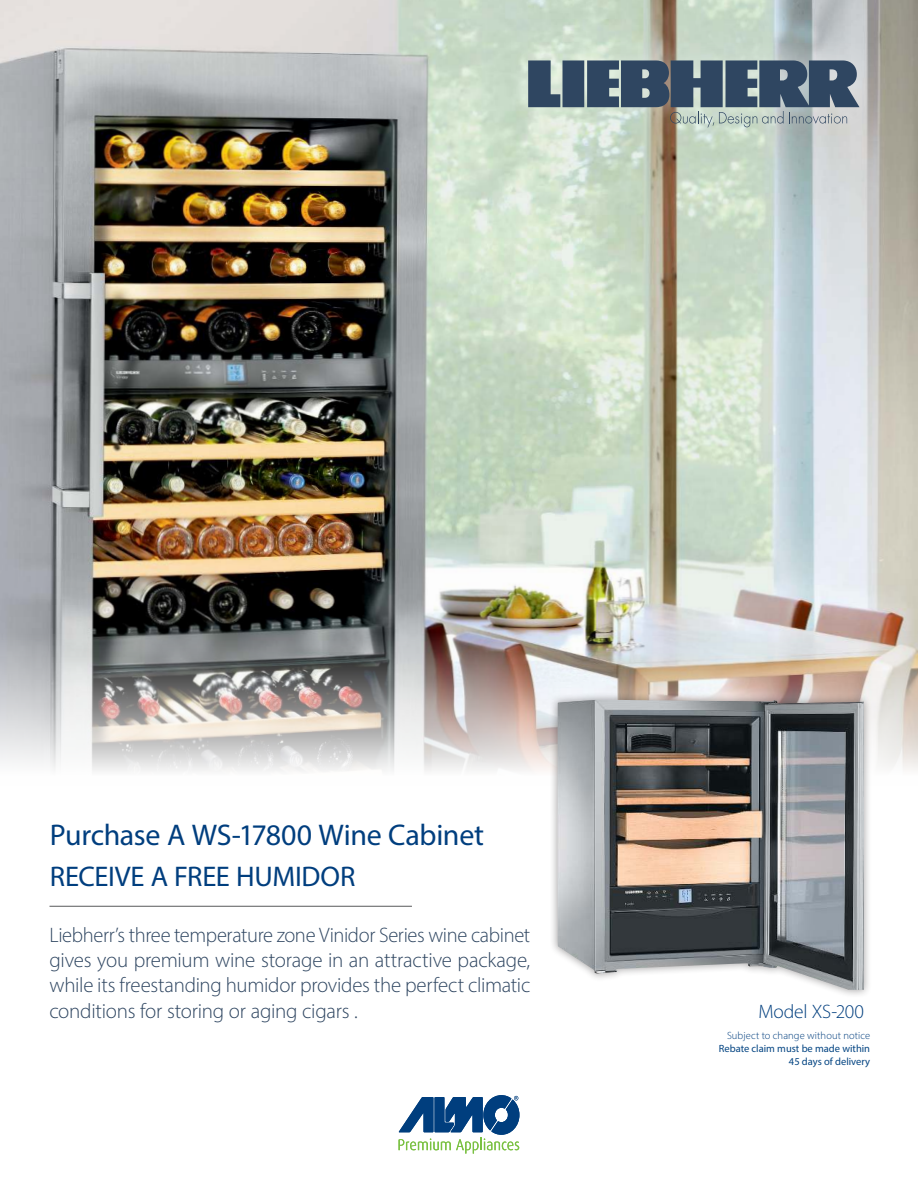
<style>
.page{position:relative;width:918px;height:1188px;background:#fff}
.page>*{position:absolute;margin:0;border:0;box-sizing:border-box;transform-origin:0 0}
.t1{font:30px "Myriad Pro";letter-spacing:-.015em;color:#003e7e}
.t2{font:28.5px "Myriad Pro";letter-spacing:-.01em;color:#003e7e}
.t3{font:300 21px/25.2px "Myriad Pro";letter-spacing:-.015em;color:#2f4661;text-align:justify}
.t4{font:300 19.5px "Myriad Pro";letter-spacing:-.005em;color:#003e7e}
.t5{font:10.5px/12.6px "Myriad Pro";color:#034482;text-align:right}
.t6{font:300 10.5px "Myriad Pro";letter-spacing:.01em;color:#003e7e}
</style>
<div class="page">
<img style="left:0;top:0;width:918px;height:771px">
<div style="left:503px;top:35px;width:378px;height:114px;background:#fff;opacity:.4"></div>
<svg style="left:528px;top:60px;width:332px;height:67px;background:#6d7f8a"></svg>
<svg style="left:399px;top:1095px;width:120px;height:59px"></svg>
<div style="left:550px;top:692px;width:322px;height:306px;background:#231f20;opacity:.4"></div>
<img style="left:558px;top:700px;width:306px;height:290px">
<hr style="left:50px;top:906px;width:362px;height:1px;background:#58595b">
<h1 class="t1" style="left:50px;top:824px;width:436px">Purchase A WS-17800 Wine Cabinet</h1>
<h2 class="t2" style="left:50px;top:865px;width:307px">RECEIVE A FREE HUMIDOR</h2>
<p class="t3" style="left:50px;top:924px;width:482px">Liebherr’s three temperature zone Vinidor Series wine cabinet gives you premium wine storage in an attractive package, while its freestanding humidor provides the perfect climatic conditions for storing or aging cigars .</p>
<p class="t4" style="left:758px;top:1004px;width:107px">Model XS-200</p>
<p class="t6" style="left:727px;top:1032px;width:145px">Subject to change without notice</p>
<p class="t5" style="left:719px;top:1043px;width:153px">Rebate claim must be made within<br>45 days of delivery</p>
</div>
